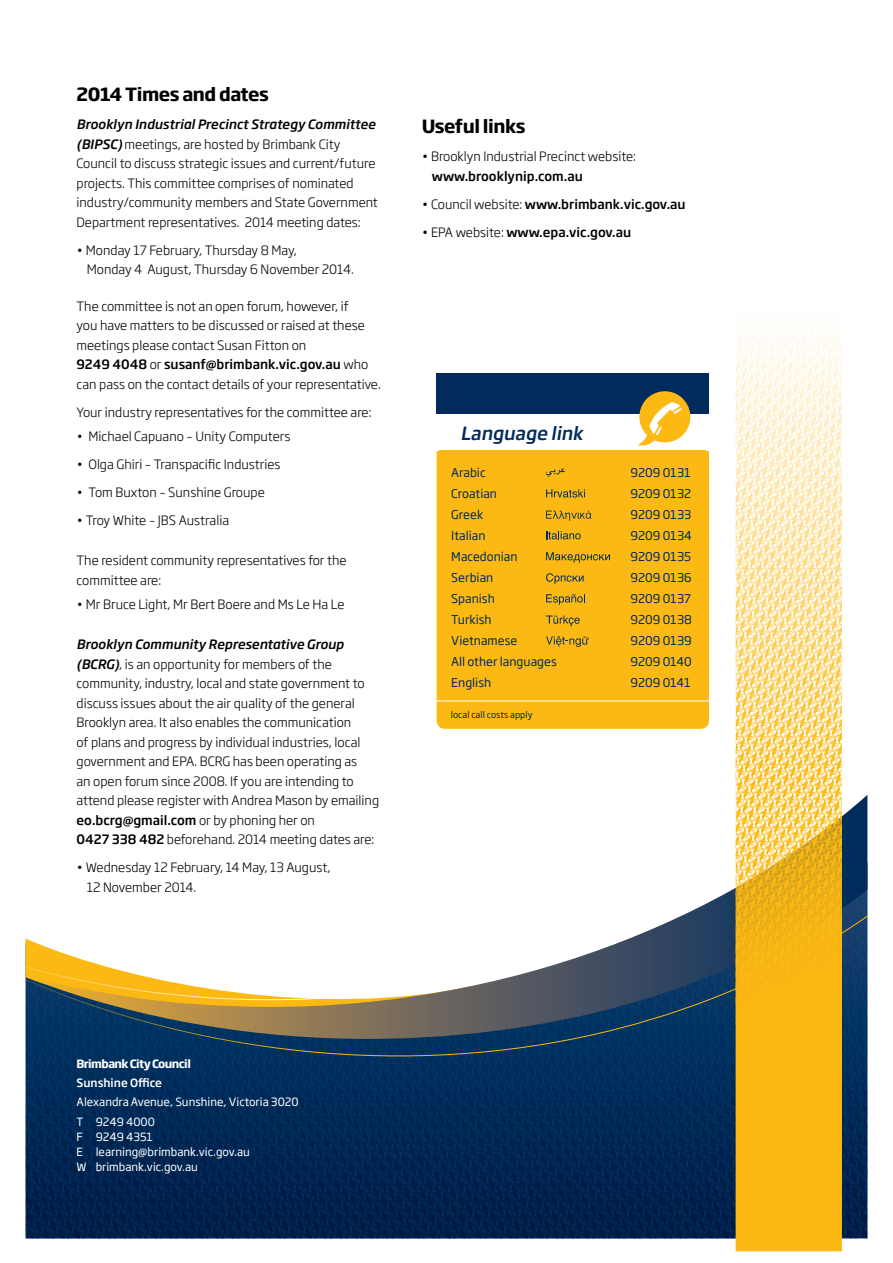
<style>
.page{position:relative;width:893px;height:1263px;background:#fff}
.page>*{position:absolute;margin:0;border:0;box-sizing:border-box;transform-origin:0 0}
.t1{font:700 18px "Soho Gothic Pro";letter-spacing:-.025em;color:#000}
.t2{font:italic 500 18px "Soho Gothic Pro";color:#002b5c}
.t3{font:300 12.75px/19.5px "Soho Gothic Pro";color:#000}
.t4{font:500 12.75px "Soho Gothic Pro";color:#000}
.t5{font:12px "Soho Gothic Pro";color:#002b5c}
.t6{font:11.25px/15px "Soho Gothic Pro";color:#fff}
.t7{font:700 11.25px "Soho Gothic Pro";letter-spacing:-.05em;color:#fff}
.t8{font:500 11.25px "Soho Gothic Pro";color:#fff}
.t9{font:9px "Soho Gothic Pro";color:#002b5c}
.s1{font-weight:500;font-style:italic}
.s2{font-weight:500}
.s3{font-weight:300}
</style>
<div class="page">
<img style="left:26px;top:1085px;width:841px;height:153px">
<svg style="left:25px;top:1045px;width:842px;height:40px;background:#02305d"></svg>
<svg style="left:25px;top:712px;width:842px;height:333px"></svg>
<div style="left:736px;top:1027px;width:106px;height:224px;background:#fdb913"></div>
<img style="left:736px;top:329px;width:106px;height:698px">
<div style="left:437px;top:374px;width:272px;height:40px;background:#002b5c"></div>
<div style="left:437px;top:416px;width:272px;height:313px;background:#fdb913;border-radius:8px"></div>
<hr style="left:437px;top:701px;width:272px;height:1px;background:#fff">
<div style="left:437px;top:416px;width:272px;height:34px;background:#fff"></div>
<svg style="left:638px;top:391px;width:53px;height:55px"></svg>
<svg style="left:546px;top:468px;width:19px;height:8px"></svg>
<svg style="left:546px;top:489px;width:39px;height:8px"></svg>
<svg style="left:546px;top:510px;width:45px;height:11px"></svg>
<svg style="left:546px;top:531px;width:35px;height:8px"></svg>
<svg style="left:546px;top:552px;width:64px;height:10px"></svg>
<svg style="left:546px;top:573px;width:38px;height:11px"></svg>
<svg style="left:546px;top:594px;width:39px;height:11px"></svg>
<svg style="left:546px;top:615px;width:34px;height:11px"></svg>
<svg style="left:546px;top:636px;width:43px;height:11px"></svg>
<h1 class="t1" style="left:77px;top:80px;width:194px">2014 Times and dates</h1>
<p class="t3" style="left:77px;top:114px;width:303px"><span class="s1">Brooklyn Industrial Precinct Strategy Committee (BIPSC)</span> meetings, are hosted by Brimbank City Council to discuss strategic issues and current/future projects. This committee comprises of nominated industry/community members and State Government Department representatives. 2014 meeting dates:</p>
<p class="t3" style="left:87px;top:240px;width:269px;text-indent:-10px">• Monday 17 February, Thursday 8 May,<br>Monday 4 August, Thursday 6 November 2014.</p>
<p class="t3" style="left:77px;top:296px;width:306px">The committee is not an open forum, however, if<br>you have matters to be discussed or raised at these meetings please contact Susan Fitton on<br><span class="s2">9249 4048</span> or <span class="s2">susanf@brimbank.vic.gov.au</span> who can pass on the contact details of your representative.</p>
<p class="t3" style="left:77px;top:402px;width:296px">Your industry representatives for the committee are:</p>
<p class="t3" style="left:77px;top:425px;width:215px">• Michael Capuano – Unity Computers</p>
<p class="t3" style="left:77px;top:453px;width:206px">• Olga Ghiri – Transpacific Industries</p>
<p class="t3" style="left:77px;top:481px;width:190px">• Tom Buxton – Sunshine Groupe</p>
<p class="t3" style="left:77px;top:509px;width:154px">• Troy White – JBS Australia</p>
<p class="t3" style="left:77px;top:550px;width:272px">The resident community representatives for the committee are:</p>
<p class="t3" style="left:77px;top:593px;width:270px">• Mr Bruce Light, Mr Bert Boere and Ms Le Ha Le</p>
<p class="t3" style="left:77px;top:634px;width:304px"><span class="s1">Brooklyn Community Representative Group (BCRG)</span>, is an opportunity for members of the community, industry, local and state government to discuss issues about the air quality of the general Brooklyn area. It also enables the communication<br>of plans and progress by individual industries, local government and EPA. BCRG has been operating as<br>an open forum since 2008. If you are intending to attend please register with Andrea Mason by emailing <span class="s2">eo.bcrg@gmail.com</span> or by phoning her on<br><span class="s2">0427 338 482</span> beforehand. 2014 meeting dates are:</p>
<p class="t3" style="left:87px;top:857px;width:245px;text-indent:-10px">• Wednesday 12 February, 14 May, 13 August,<br>12 November 2014.</p>
<h1 class="t1" style="left:422px;top:112px;width:105px">Useful links</h1>
<p class="t3" style="left:422px;top:146px;width:216px">• Brooklyn Industrial Precinct website:</p>
<p class="t4" style="left:432px;top:166px;width:152px">www.brooklynip.com.au</p>
<p class="t4" style="left:422px;top:194px;width:265px"><span class="s3">• Council website:</span> www.brimbank.vic.gov.au</p>
<p class="t4" style="left:422px;top:222px;width:211px"><span class="s3">• EPA website:</span> www.epa.vic.gov.au</p>
<h1 class="t2" style="left:461px;top:419px;width:128px">Language link</h1>
<p class="t5" style="left:451px;top:463px;width:36px">Arabic</p>
<p class="t5" style="left:631px;top:463px;width:62px">9209 0131</p>
<p class="t5" style="left:451px;top:484px;width:47px">Croatian</p>
<p class="t5" style="left:631px;top:484px;width:62px">9209 0132</p>
<p class="t5" style="left:451px;top:505px;width:33px">Greek</p>
<p class="t5" style="left:631px;top:505px;width:62px">9209 0133</p>
<p class="t5" style="left:451px;top:526px;width:36px">Italian</p>
<p class="t5" style="left:631px;top:526px;width:63px">9209 0134</p>
<p class="t5" style="left:451px;top:547px;width:68px">Macedonian</p>
<p class="t5" style="left:631px;top:547px;width:62px">9209 0135</p>
<p class="t5" style="left:451px;top:568px;width:44px">Serbian</p>
<p class="t5" style="left:631px;top:568px;width:63px">9209 0136</p>
<p class="t5" style="left:451px;top:589px;width:45px">Spanish</p>
<p class="t5" style="left:631px;top:589px;width:62px">9209 0137</p>
<p class="t5" style="left:451px;top:610px;width:42px">Turkish</p>
<p class="t5" style="left:631px;top:610px;width:63px">9209 0138</p>
<p class="t5" style="left:451px;top:631px;width:68px">Vietnamese</p>
<p class="t5" style="left:631px;top:631px;width:63px">9209 0139</p>
<p class="t5" style="left:451px;top:652px;width:107px">All other languages</p>
<p class="t5" style="left:631px;top:652px;width:63px">9209 0140</p>
<p class="t5" style="left:451px;top:673px;width:41px">English</p>
<p class="t5" style="left:631px;top:673px;width:62px">9209 0141</p>
<p class="t9" style="left:451px;top:708px;width:83px">local call costs apply</p>
<p class="t7" style="left:77px;top:1055px;width:116px">Brimbank City Council</p>
<p class="t8" style="left:77px;top:1074px;width:87px">Sunshine Office</p>
<p class="t6" style="left:77px;top:1092px;width:224px;line-height:19.2px">Alexandra Avenue, Sunshine, Victoria 3020<br>T 9249 4000</p>
<p class="t6" style="left:77px;top:1128px;width:175px">F 9249 4351<br>E learning@brimbank.vic.gov.au<br>W brimbank.vic.gov.au</p>
</div>
